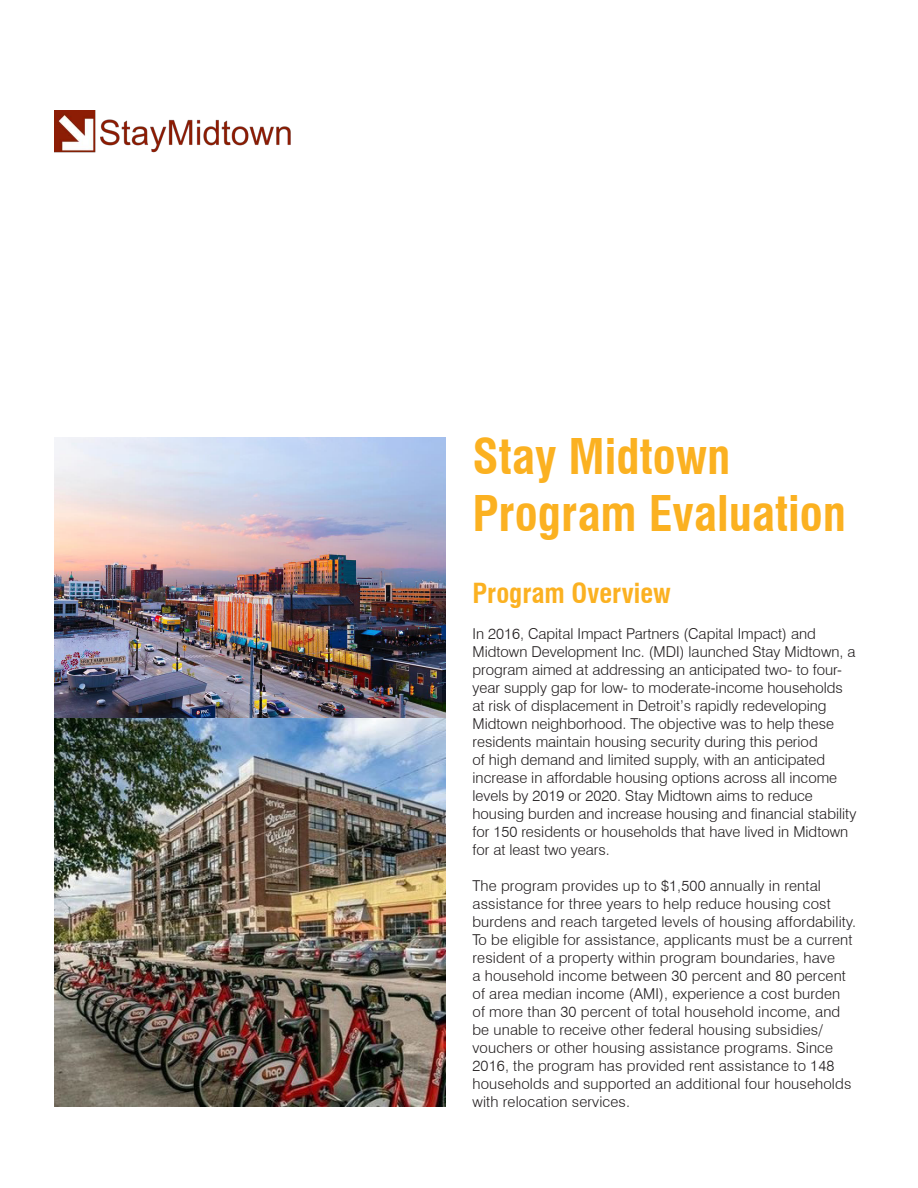
<style>
.page{position:relative;width:918px;height:1188px;background:#fff}
.page>*{position:absolute;margin:0;border:0;box-sizing:border-box;transform-origin:0 0}
.t1{font:700 condensed 48px/57px "Swiss 721 BT";color:#fbb121}
.t2{font:700 condensed 27px "Swiss 721 BT";color:#fbb121}
.t3{font:300 15px/18px "Swiss 721 BT";color:#231f20}
</style>
<div class="page">
<img style="left:54px;top:110px;width:237px;height:43px">
<img style="left:54px;top:438px;width:392px;height:669px">
<h1 class="t1" style="left:472px;top:432px;width:375px">Stay Midtown<br>Program Evaluation</h1>
<h2 class="t2" style="left:472px;top:582px;width:200px">Program Overview</h2>
<p class="t3" style="left:472px;top:626px;width:385px">In 2016, Capital Impact Partners (Capital Impact) and Midtown Development Inc. (MDI) launched Stay Midtown, a program aimed at addressing an anticipated two- to four&shy;year supply gap for low- to moderate-income households at risk of displacement in Detroit’s rapidly redeveloping Midtown neighborhood. The objective was to help these residents maintain housing security during this period<br>of high demand and limited supply, with an anticipated increase in affordable housing options across all income levels by 2019 or 2020. Stay Midtown aims to reduce housing burden and increase housing and financial stability for 150 residents or households that have lived in Midtown for at least two years.</p>
<p class="t3" style="left:472px;top:878px;width:385px">The program provides up to $1,500 annually in rental assistance for three years to help reduce housing cost burdens and reach targeted levels of housing affordability.<br>To be eligible for assistance, applicants must be a current resident of a property within program boundaries, have<br>a household income between 30 percent and 80 percent of area median income (AMI), experience a cost burden of more than 30 percent of total household income, and be unable to receive other federal housing subsidies/ vouchers or other housing assistance programs. Since 2016, the program has provided rent assistance to 148 households and supported an additional four households with relocation services.</p>
</div>
